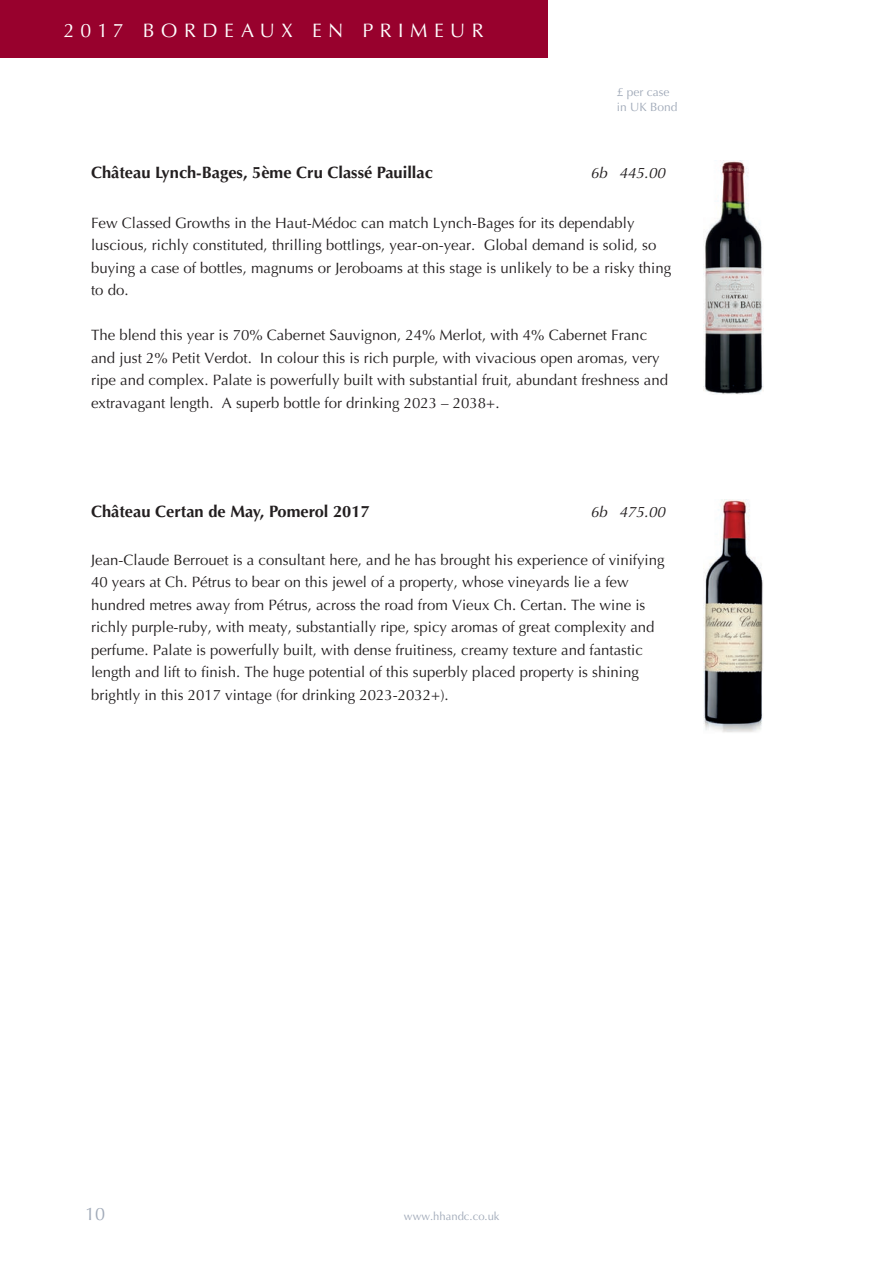
<style>
.page{position:relative;width:893px;height:1263px;background:#fff}
.page>*{position:absolute;margin:0;border:0;box-sizing:border-box;transform-origin:0 0}
.t1{font:19.5px "Optima";letter-spacing:.33em;color:#fff}
.t2{font:18px "Optima";color:#a1aab9}
.t3{font:700 16.5px "Optima";color:#231f20}
.t4{font:15px/22.5px "Optima";color:#231f20}
.t5{font:italic 15px "Optima";color:#231f20}
.t6{font:12px/14.4px "Optima";color:#a1aab9}
.t7{font:11.25px "Optima";color:#a1aab9}
</style>
<div class="page">
<div style="left:0;top:0;width:547px;height:58px;background:#98012d"></div>
<img style="left:703px;top:160px;width:61px;height:234px">
<img style="left:704px;top:499px;width:59px;height:233px">
<h1 class="t1" style="left:64px;top:19px;width:421px">2017 BORDEAUX EN PRIMEUR</h1>
<p class="t6" style="left:617px;top:85px;width:62px">£ per case in UK Bond</p>
<p class="t3" style="left:91px;top:163px;width:343px">Château Lynch-Bages, 5ème Cru Classé Pauillac</p>
<p class="t5" style="left:590px;top:165px;width:76px">6b 445.00</p>
<p class="t4" style="left:91px;top:212px;width:582px">Few Classed Growths in the Haut-Médoc can match Lynch-Bages for its dependably luscious, richly constituted, thrilling bottlings, year-on-year. Global demand is solid, so buying a case of bottles, magnums or Jeroboams at this stage is unlikely to be a risky thing to do.</p>
<p class="t4" style="left:91px;top:324px;width:578px">The blend this year is 70% Cabernet Sauvignon, 24% Merlot, with 4% Cabernet Franc and just 2% Petit Verdot. In colour this is rich purple, with vivacious open aromas, very ripe and complex. Palate is powerfully built with substantial fruit, abundant freshness and extravagant length. A superb bottle for drinking 2023 – 2038+.</p>
<p class="t3" style="left:91px;top:502px;width:280px">Château Certan de May, Pomerol 2017</p>
<p class="t5" style="left:590px;top:503px;width:76px">6b 475.00</p>
<p class="t4" style="left:91px;top:549px;width:575px">Jean-Claude Berrouet is a consultant here, and he has brought his experience of vinifying 40 years at Ch. Pétrus to bear on this jewel of a property, whose vineyards lie a few hundred metres away from Pétrus, across the road from Vieux Ch. Certan. The wine is richly purple-ruby, with meaty, substantially ripe, spicy aromas of great complexity and perfume. Palate is powerfully built, with dense fruitiness, creamy texture and fantastic length and lift to finish. The huge potential of this superbly placed property is shining brightly in this 2017 vintage (for drinking 2023-2032+).</p>
<p class="t2" style="left:85px;top:1204px;width:22px">10</p>
<p class="t7" style="left:404px;top:1210px;width:97px">www.hhandc.co.uk</p>
</div>
